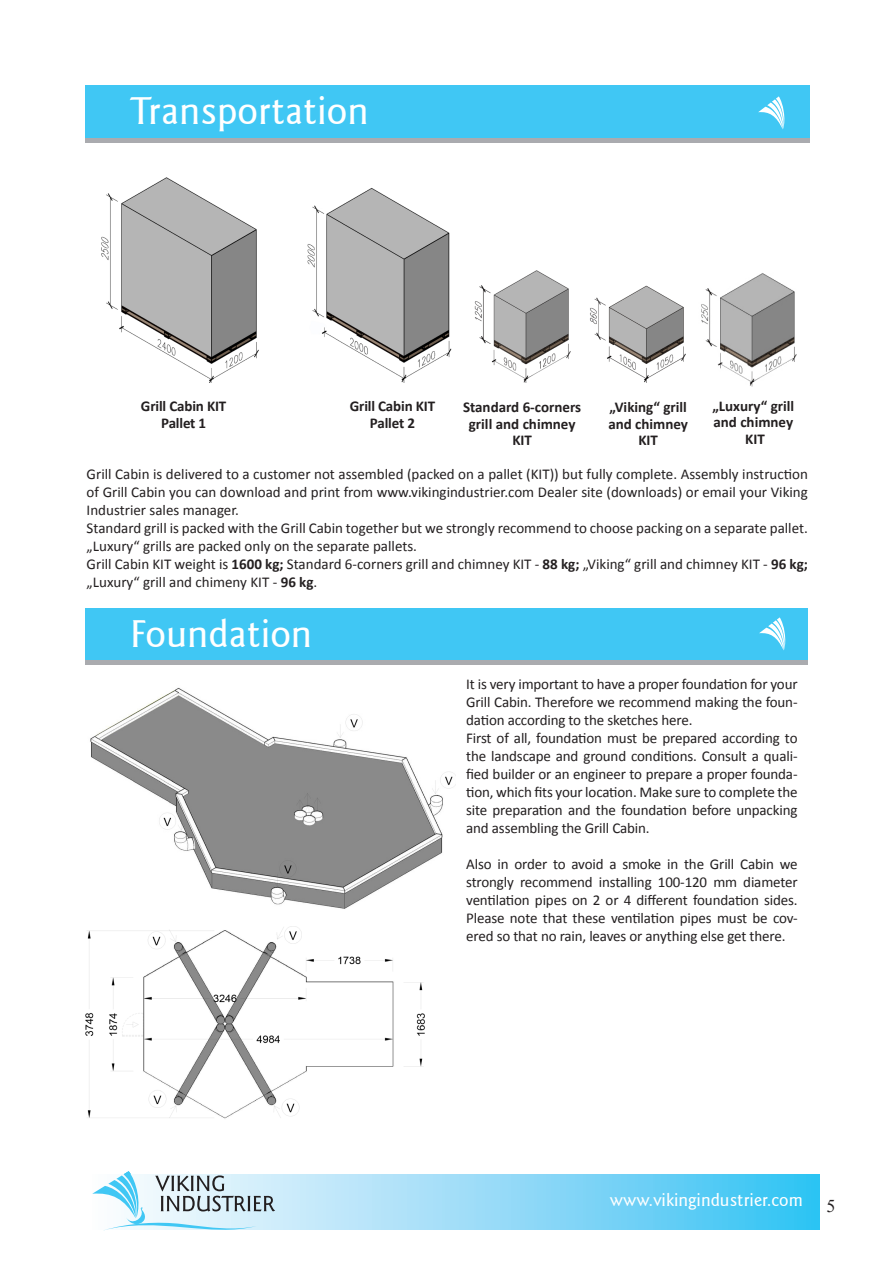
<style>
.page{position:relative;width:893px;height:1263px;background:#fff}
.page>*{position:absolute;margin:0;border:0;box-sizing:border-box;transform-origin:0 0}
.t1{font:500 39px "Goudy Sans IT Cby BT";color:#fff}
.t2{font:500 18px "Goudy Sans IT Cby BT";color:#fff}
.t3{font:18px "Times New Roman";color:#231f20}
.t4{font:15px/18px "Calibri";color:#231f20;text-align:justify}
.t5{font:700 15px "Calibri";color:#231f20}
.s1{font-weight:700}
</style>
<div class="page">
<div style="left:85px;top:85px;width:724px;height:53px;background:#40c7f4"></div>
<div style="left:85px;top:138px;width:724px;height:5px;background:#aaabaf"></div>
<svg style="left:758px;top:96px;width:27px;height:34px"></svg>
<svg style="left:275px;top:1174px;width:544px;height:56px;background:#84d7f7"></svg>
<svg style="left:92px;top:1171px;width:183px;height:60px"></svg>
<img style="left:701px;top:273px;width:96px;height:113px">
<div style="left:85px;top:608px;width:723px;height:52px;background:#40c7f4"></div>
<svg style="left:759px;top:617px;width:27px;height:34px"></svg>
<div style="left:85px;top:660px;width:723px;height:5px;background:#aaabaf"></div>
<img style="left:90px;top:688px;width:366px;height:221px">
<img style="left:85px;top:926px;width:340px;height:193px">
<img style="left:101px;top:177px;width:158px;height:205px">
<img style="left:307px;top:188px;width:145px;height:194px">
<img style="left:474px;top:270px;width:97px;height:113px">
<img style="left:590px;top:285px;width:96px;height:97px">
<p class="t1" style="left:131px;top:86px;width:239px">Transportation</p>
<p class="t5" style="left:141px;top:397px;width:87px">Grill Cabin KIT</p>
<p class="t5" style="left:161px;top:413px;width:47px">Pallet 1</p>
<p class="t5" style="left:350px;top:397px;width:87px">Grill Cabin KIT</p>
<p class="t5" style="left:370px;top:413px;width:47px">Pallet 2</p>
<p class="t5" style="left:463px;top:398px;width:120px">Standard 6-corners</p>
<p class="t5" style="left:469px;top:414px;width:108px">grill and chimney</p>
<p class="t5" style="left:512px;top:431px;width:21px">KIT</p>
<p class="t5" style="left:609px;top:398px;width:79px">„Viking“ grill</p>
<p class="t5" style="left:608px;top:414px;width:81px">and chimney</p>
<p class="t5" style="left:638px;top:431px;width:21px">KIT</p>
<p class="t5" style="left:712px;top:396px;width:83px">„Luxury“ grill</p>
<p class="t5" style="left:713px;top:413px;width:81px">and chimney</p>
<p class="t5" style="left:745px;top:429px;width:21px">KIT</p>
<p class="t4" style="left:87px;top:465px;width:723px">Grill Cabin is delivered to a customer not assembled (packed on a pallet (KIT)) but fully complete. Assembly instruction of Grill Cabin you can download and print from www.vikingindustrier.com Dealer site (downloads) or email your Viking Industrier sales manager.</p>
<p class="t4" style="left:87px;top:519px;width:723px">Standard grill is packed with the Grill Cabin together but we strongly recommend to choose packing on a separate pallet.</p>
<p class="t4" style="left:87px;top:537px;width:332px">„Luxury“ grills are packed only on the separate pallets.</p>
<p class="t4" style="left:87px;top:555px;width:723px">Grill Cabin KIT weight is <span class="s1">1600 kg;</span> Standard 6-corners grill and chimney KIT - <span class="s1">88 kg;</span> „Viking“ grill and chimney KIT - <span class="s1">96 kg; </span>„Luxury“ grill and chimeny KIT - <span class="s1">96 kg</span>.</p>
<p class="t1" style="left:130px;top:610px;width:183px">Foundation</p>
<p class="t4" style="left:466px;top:675px;width:333px">It is very important to have a proper foundation for your Grill Cabin. Therefore we recommend making the foun&shy;dation according to the sketches here.</p>
<p class="t4" style="left:466px;top:729px;width:333px">First of all, foundation must be prepared according to the landscape and ground conditions. Consult a quali&shy;fied builder or an engineer to prepare a proper founda&shy;tion, which fits your location. Make sure to complete the site preparation and the foundation before unpacking and assembling the Grill Cabin.</p>
<p class="t4" style="left:466px;top:855px;width:333px">Also in order to avoid a smoke in the Grill Cabin we strongly recommend installing 100-120 mm diameter ventilation pipes on 2 or 4 different foundation sides.<br>Please note that these ventilation pipes must be cov&shy;ered so that no rain, leaves or anything else get there.</p>
<p class="t2" style="left:610px;top:1189px;width:194px">www.vikingindustrier.com</p>
<p class="t3" style="left:827px;top:1193px;width:10px">5</p>
</div>
